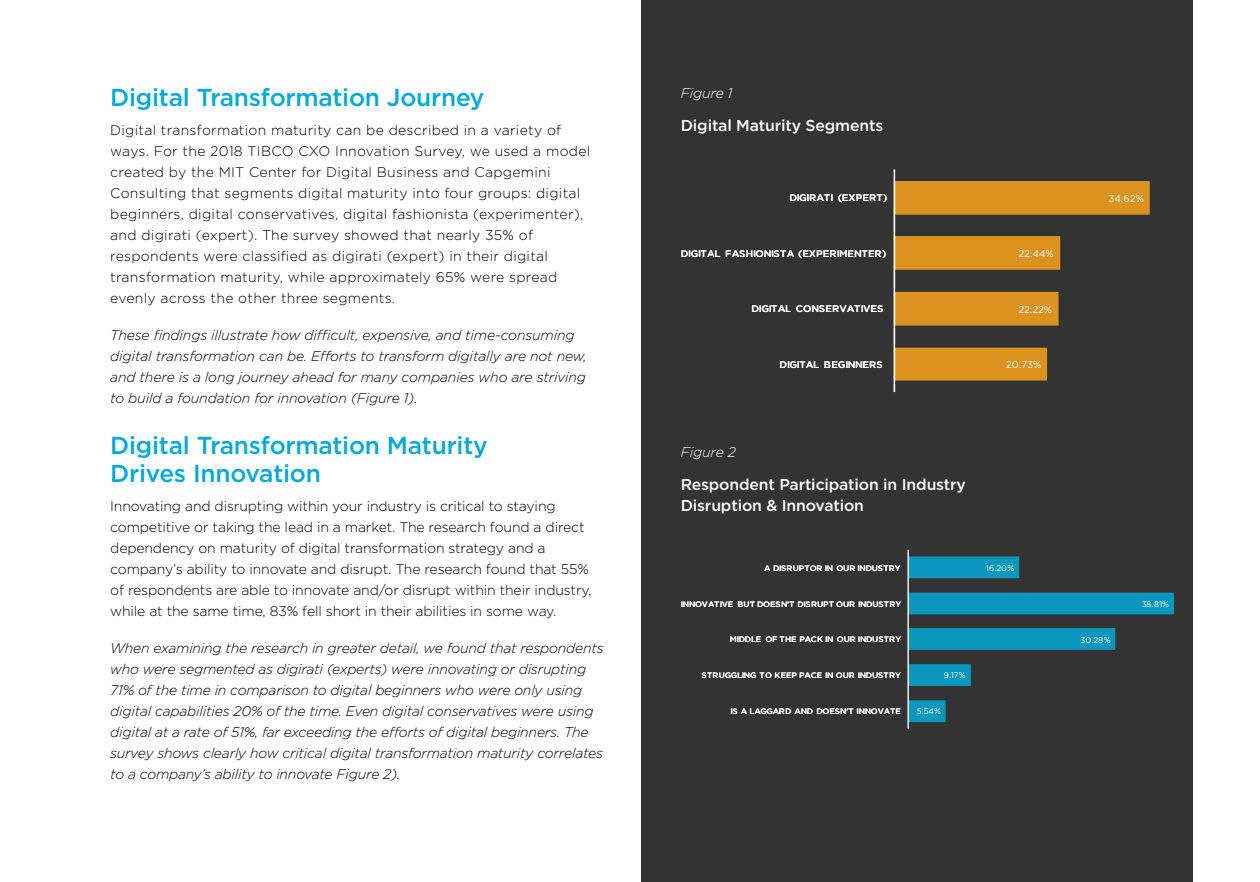
<style>
.page{position:relative;width:1260px;height:882px;background:#fff}
.page>*{position:absolute;margin:0;border:0;box-sizing:border-box;transform-origin:0 0}
.t1{font:500 24.5px/28px "Gotham";letter-spacing:-.01em;color:#00a9d6}
.t2{font:500 15.75px/21px "Gotham";letter-spacing:-.01em;color:#fff}
.t3{font:italic 300 14px/21px "Gotham";letter-spacing:-.015em;color:#000}
.t4{font:300 14px/21px "Gotham";letter-spacing:.01em;color:#000}
.t5{font:300 14px/21px "Gotham";letter-spacing:-.01em;color:#000}
.t6{font:italic 300 14px "Gotham";letter-spacing:-.01em;color:#fff}
.t7{font:9.8px "Gotham";letter-spacing:-.015em;color:#fff}
.t8{font:500 9.62px "Gotham";letter-spacing:-.015em;color:#fff}
.t9{font:500 9.62px "Gotham";letter-spacing:-.035em;color:#fff}
.t10{font:8.22px "Gotham";letter-spacing:-.025em;color:#fff}
.t11{font:500 7.88px "Gotham";letter-spacing:-.015em;color:#fff}
.t12{font:500 7.88px "Gotham";letter-spacing:-.035em;color:#fff}
</style>
<div class="page">
<div style="left:641px;top:0;width:552px;height:882px;background:#333"></div>
<svg style="left:895px;top:181px;width:255px;height:200px"></svg>
<hr style="left:894px;top:170px;width:1px;height:222px;background:#fff">
<svg style="left:909px;top:557px;width:265px;height:165px"></svg>
<hr style="left:907px;top:550px;width:2px;height:179px;background:#fff">
<h1 class="t1" style="left:110px;top:83px;width:376px">Digital Transformation Journey</h1>
<p class="t6" style="left:681px;top:84px;width:53px">Figure 1</p>
<p class="t4" style="left:110px;top:119px;width:482px">Digital transformation maturity can be described in a variety of ways. For the 2018 TIBCO CXO Innovation Survey, we used a model created by the MIT Center for Digital Business and Capgemini Consulting that segments digital maturity into four groups: digital beginners, digital conservatives, digital fashionista (experimenter), and digirati (expert). The survey showed that nearly 35% of respondents were classified as digirati (expert) in their digital transformation maturity, while approximately 65% were spread evenly across the other three segments.</p>
<p class="t3" style="left:110px;top:324px;width:478px">These findings illustrate how difficult, expensive, and time-consuming digital transformation can be. Efforts to transform digitally are not new, and there is a long journey ahead for many companies who are striving to build a foundation for innovation (Figure 1).</p>
<h1 class="t1" style="left:110px;top:431px;width:379px">Digital Transformation Maturity<br>Drives Innovation</h1>
<p class="t5" style="left:110px;top:496px;width:483px">Innovating and disrupting within your industry is critical to staying competitive or taking the lead in a market. The research found a direct dependency on maturity of digital transformation strategy and a company’s ability to innovate and disrupt. The research found that 55% of respondents are able to innovate and/or disrupt within their industry, while at the same time, 83% fell short in their abilities in some way.</p>
<p class="t3" style="left:110px;top:637px;width:495px">When examining the research in greater detail, we found that respondents who were segmented as digirati (experts) were innovating or disrupting 71% of the time in comparison to digital beginners who were only using digital capabilities 20% of the time. Even digital conservatives were using digital at a rate of 51%, far exceeding the efforts of digital beginners. The survey shows clearly how critical digital transformation maturity correlates to a company’s ability to innovate Figure 2).</p>
<p class="t2" style="left:681px;top:115px;width:204px">Digital Maturity Segments</p>
<p class="t8" style="left:789px;top:192px;width:99px">DIGIRATI (EXPERT)</p>
<p class="t8" style="left:681px;top:247px;width:207px">DIGITAL FASHIONISTA (EXPERIMENTER)</p>
<p class="t8" style="left:752px;top:303px;width:133px">DIGITAL CONSERVATIVES</p>
<p class="t9" style="left:780px;top:358px;width:105px">DIGITAL BEGINNERS</p>
<p class="t6" style="left:681px;top:443px;width:57px">Figure 2</p>
<p class="t2" style="left:681px;top:473px;width:287px">Respondent Participation in Industry<br>Disruption &amp; Innovation</p>
<p class="t11" style="left:764px;top:563px;width:138px">A DISRUPTOR IN OUR INDUSTRY</p>
<p class="t11" style="left:681px;top:599px;width:222px">INNOVATIVE BUT DOESN'T DISRUPT OUR INDUSTRY</p>
<p class="t11" style="left:730px;top:634px;width:173px">MIDDLE OF THE PACK IN OUR INDUSTRY</p>
<p class="t10" style="left:944px;top:670px;width:23px">9.17%</p>
<p class="t11" style="left:702px;top:670px;width:201px">STRUGGLING TO KEEP PACE IN OUR INDUSTRY</p>
<p class="t10" style="left:917px;top:706px;width:25px">5.54%</p>
<p class="t12" style="left:731px;top:706px;width:172px">IS A LAGGARD AND DOESN'T INNOVATE</p>
<p class="t7" style="left:1019px;top:247px;width:37px">22.44%</p>
<p class="t7" style="left:1018px;top:303px;width:35px">22.22%</p>
<p class="t7" style="left:1006px;top:358px;width:37px">20.73%</p>
<p class="t10" style="left:986px;top:563px;width:29px">16.20%</p>
<p class="t7" style="left:1109px;top:192px;width:37px">34.62%</p>
<p class="t10" style="left:1081px;top:634px;width:31px">30.28%</p>
<p class="t10" style="left:1142px;top:599px;width:29px">38.81%</p>
</div>
